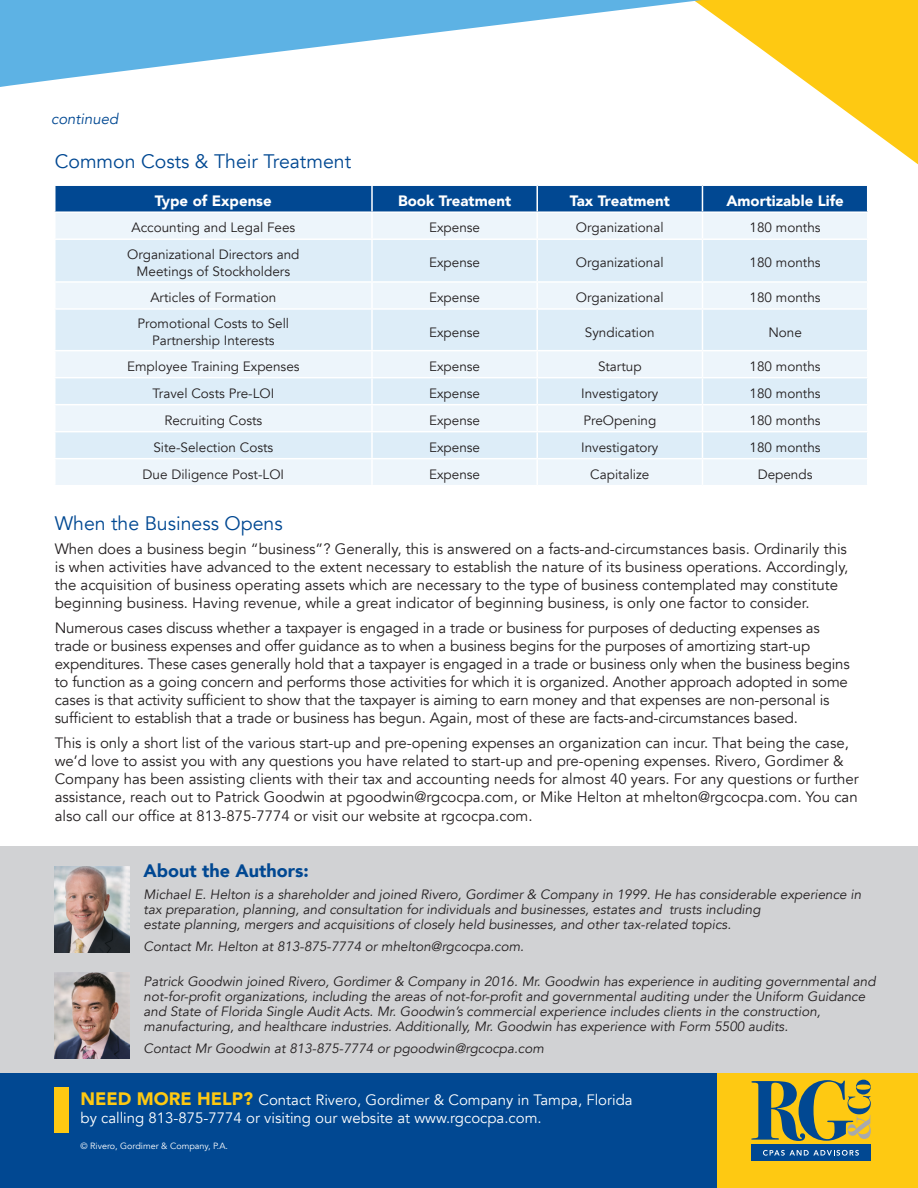
<style>
.page{position:relative;width:918px;height:1188px;background:#fff}
.page>*{position:absolute;margin:0;border:0;box-sizing:border-box;transform-origin:0 0}
.t1{font:19.5px "Avenir";color:#014892}
.t2{font:900 18px "Avenir";color:#014892}
.t3{font:15px/18px "Avenir";color:#231f20}
.t4{font:15px/18px "Avenir";color:#fff}
.t5{font:900 15px "Avenir";color:#fff}
.t6{font:italic 15px "Avenir";color:#014892}
.t7{font:italic 13.5px/15px "Avenir";color:#231f20}
.t8{font:13.5px/17.2px "Avenir";color:#231f20;text-align:center}
.t9{font:9px "Avenir";color:#fff}
.s1{font-weight:900;font-size:18px;color:#fec912}
</style>
<div class="page">
<div style="left:0;top:847px;width:918px;height:341px;background:#d1d2d4"></div>
<div style="left:0;top:1074px;width:918px;height:114px;background:#014892"></div>
<div style="left:717px;top:1074px;width:201px;height:114px;background:#fec912"></div>
<div style="left:751px;top:1144px;width:119px;height:17px;background:#014892"></div>
<svg style="left:751px;top:1080px;width:120px;height:61px"></svg>
<svg style="left:763px;top:1150px;width:96px;height:6px"></svg>
<svg style="left:814px;top:0;width:104px;height:165px"></svg>
<svg style="left:0;top:0;width:814px;height:88px"></svg>
<div style="left:54px;top:1087px;width:14px;height:46px;background:#fec912"></div>
<div style="left:56px;top:459px;width:811px;height:26px;background:#edf5fb"></div>
<svg style="left:56px;top:240px;width:811px;height:218px;background:#e3f0f9"></svg>
<hr style="left:371px;top:240px;width:2px;height:41px;background:#fff">
<hr style="left:536px;top:240px;width:2px;height:41px;background:#fff">
<hr style="left:702px;top:240px;width:1px;height:41px;background:#fff">
<hr style="left:54px;top:281px;width:318px;height:2px;background:#fff">
<hr style="left:372px;top:281px;width:165px;height:2px;background:#fff">
<hr style="left:371px;top:283px;width:2px;height:25px;background:#fff">
<hr style="left:537px;top:281px;width:165px;height:2px;background:#fff">
<hr style="left:536px;top:283px;width:2px;height:25px;background:#fff">
<hr style="left:702px;top:281px;width:166px;height:2px;background:#fff">
<svg style="left:702px;top:283px;width:1px;height:25px"></svg>
<hr style="left:54px;top:308px;width:318px;height:2px;background:#fff">
<hr style="left:372px;top:308px;width:165px;height:2px;background:#fff">
<hr style="left:371px;top:310px;width:2px;height:40px;background:#fff">
<hr style="left:537px;top:308px;width:165px;height:2px;background:#fff">
<hr style="left:536px;top:310px;width:2px;height:40px;background:#fff">
<hr style="left:702px;top:308px;width:166px;height:2px;background:#fff">
<hr style="left:702px;top:310px;width:1px;height:40px;background:#fff">
<hr style="left:54px;top:350px;width:318px;height:1px;background:#fff">
<hr style="left:372px;top:350px;width:165px;height:1px;background:#fff">
<hr style="left:371px;top:351px;width:2px;height:26px;background:#fff">
<hr style="left:537px;top:350px;width:165px;height:1px;background:#fff">
<hr style="left:536px;top:351px;width:2px;height:26px;background:#fff">
<hr style="left:702px;top:350px;width:166px;height:1px;background:#fff">
<hr style="left:54px;top:377px;width:318px;height:1px;background:#fff">
<hr style="left:372px;top:377px;width:165px;height:1px;background:#fff">
<hr style="left:371px;top:378px;width:2px;height:26px;background:#fff">
<hr style="left:537px;top:377px;width:165px;height:1px;background:#fff">
<hr style="left:536px;top:378px;width:2px;height:26px;background:#fff">
<hr style="left:702px;top:377px;width:166px;height:1px;background:#fff">
<hr style="left:54px;top:404px;width:318px;height:1px;background:#fff">
<hr style="left:372px;top:404px;width:165px;height:1px;background:#fff">
<hr style="left:371px;top:405px;width:2px;height:26px;background:#fff">
<hr style="left:537px;top:404px;width:165px;height:1px;background:#fff">
<hr style="left:536px;top:405px;width:2px;height:26px;background:#fff">
<hr style="left:702px;top:404px;width:166px;height:1px;background:#fff">
<hr style="left:54px;top:431px;width:318px;height:1px;background:#fff">
<hr style="left:372px;top:431px;width:165px;height:1px;background:#fff">
<hr style="left:371px;top:432px;width:2px;height:26px;background:#fff">
<hr style="left:537px;top:431px;width:165px;height:1px;background:#fff">
<hr style="left:536px;top:432px;width:2px;height:26px;background:#fff">
<hr style="left:702px;top:431px;width:166px;height:1px;background:#fff">
<hr style="left:371px;top:459px;width:2px;height:26px;background:#fff">
<hr style="left:536px;top:459px;width:2px;height:26px;background:#fff">
<svg style="left:702px;top:351px;width:1px;height:134px"></svg>
<svg style="left:55px;top:185px;width:812px;height:53px;background:#7aa0c7"></svg>
<hr style="left:54px;top:211px;width:318px;height:2px;background:#fff">
<hr style="left:372px;top:211px;width:165px;height:2px;background:#fff">
<hr style="left:537px;top:211px;width:165px;height:2px;background:#fff">
<hr style="left:702px;top:211px;width:166px;height:2px;background:#fff">
<img style="left:54px;top:867px;width:76px;height:86px">
<img style="left:54px;top:972px;width:76px;height:87px">
<p class="t6" style="left:51px;top:110px;width:69px">continued</p>
<p class="t1" style="left:55px;top:150px;width:298px">Common Costs &amp; Their Treatment</p>
<p class="t5" style="left:155px;top:188px;width:118px">Type of Expense</p>
<p class="t5" style="left:398px;top:188px;width:115px">Book Treatment</p>
<p class="t5" style="left:570px;top:188px;width:102px">Tax Treatment</p>
<p class="t5" style="left:726px;top:188px;width:119px">Amortizable Life</p>
<p class="t8" style="left:131px;top:219px;width:165px">Accounting and Legal Fees</p>
<p class="t8" style="left:429px;top:219px;width:53px">Expense</p>
<p class="t8" style="left:576px;top:219px;width:89px">Organizational</p>
<p class="t8" style="left:750px;top:219px;width:73px">180 months</p>
<p class="t8" style="left:127px;top:246px;width:174px">Organizational Directors and<br>Meetings of Stockholders</p>
<p class="t8" style="left:429px;top:254px;width:53px">Expense</p>
<p class="t8" style="left:576px;top:254px;width:89px">Organizational</p>
<p class="t8" style="left:750px;top:254px;width:73px">180 months</p>
<p class="t8" style="left:150px;top:289px;width:127px">Articles of Formation</p>
<p class="t8" style="left:429px;top:289px;width:53px">Expense</p>
<p class="t8" style="left:576px;top:289px;width:89px">Organizational</p>
<p class="t8" style="left:750px;top:289px;width:73px">180 months</p>
<p class="t8" style="left:138px;top:315px;width:153px">Promotional Costs to Sell</p>
<p class="t8" style="left:152px;top:332px;width:124px">Partnership Interests</p>
<p class="t8" style="left:429px;top:324px;width:53px">Expense</p>
<p class="t8" style="left:585px;top:324px;width:71px">Syndication</p>
<p class="t8" style="left:768px;top:324px;width:35px">None</p>
<p class="t8" style="left:127px;top:358px;width:174px">Employee Training Expenses</p>
<p class="t8" style="left:429px;top:358px;width:53px">Expense</p>
<p class="t8" style="left:598px;top:358px;width:45px">Startup</p>
<p class="t8" style="left:750px;top:358px;width:73px">180 months</p>
<p class="t8" style="left:152px;top:385px;width:123px">Travel Costs Pre-LOI</p>
<p class="t8" style="left:429px;top:385px;width:53px">Expense</p>
<p class="t8" style="left:581px;top:385px;width:79px">Investigatory</p>
<p class="t8" style="left:750px;top:385px;width:73px">180 months</p>
<p class="t8" style="left:164px;top:412px;width:99px">Recruiting Costs</p>
<p class="t8" style="left:429px;top:412px;width:53px">Expense</p>
<p class="t8" style="left:583px;top:412px;width:75px">PreOpening</p>
<p class="t8" style="left:750px;top:412px;width:73px">180 months</p>
<p class="t8" style="left:153px;top:439px;width:121px">Site-Selection Costs</p>
<p class="t8" style="left:429px;top:439px;width:53px">Expense</p>
<p class="t8" style="left:581px;top:439px;width:79px">Investigatory</p>
<p class="t8" style="left:750px;top:439px;width:73px">180 months</p>
<p class="t8" style="left:143px;top:466px;width:143px">Due Diligence Post-LOI</p>
<p class="t8" style="left:429px;top:466px;width:53px">Expense</p>
<p class="t8" style="left:590px;top:466px;width:61px">Capitalize</p>
<p class="t8" style="left:758px;top:466px;width:56px">Depends</p>
<p class="t1" style="left:55px;top:511px;width:229px">When the Business Opens</p>
<p class="t3" style="left:55px;top:540px;width:795px">When does a business begin “business”? Generally, this is answered on a facts-and-circumstances basis. Ordinarily this is when activities have advanced to the extent necessary to establish the nature of its business operations. Accordingly, the acquisition of business operating assets which are necessary to the type of business contemplated may constitute beginning business. Having revenue, while a great indicator of beginning business, is only one factor to consider.</p>
<p class="t3" style="left:55px;top:619px;width:797px">Numerous cases discuss whether a taxpayer is engaged in a trade or business for purposes of deducting expenses as trade or business expenses and offer guidance as to when a business begins for the purposes of amortizing start-up expenditures. These cases generally hold that a taxpayer is engaged in a trade or business only when the business begins to function as a going concern and performs those activities for which it is organized. Another approach adopted in some cases is that activity sufficient to show that the taxpayer is aiming to earn money and that expenses are non-personal is sufficient to establish that a trade or business has begun. Again, most of these are facts-and-circumstances based.</p>
<p class="t3" style="left:55px;top:734px;width:806px">This is only a short list of the various start-up and pre-opening expenses an organization can incur. That being the case, we’d love to assist you with any questions you have related to start-up and pre-opening expenses. Rivero, Gordimer &amp; Company has been assisting clients with their tax and accounting needs for almost 40 years. For any questions or further assistance, reach out to Patrick Goodwin at pgoodwin@rgcocpa.com, or Mike Helton at mhelton@rgcocpa.com. You can</p>
<p class="t3" style="left:55px;top:807px;width:479px">also call our office at 813-875-7774 or visit our website at rgcocpa.com.</p>
<p class="t2" style="left:144px;top:855px;width:167px">About the Authors:</p>
<p class="t7" style="left:144px;top:887px;width:719px">Michael E. Helton is a shareholder and joined Rivero, Gordimer &amp; Company in 1999. He has considerable experience in tax preparation, planning, and consultation for individuals and businesses, estates and trusts including<br>estate planning, mergers and acquisitions of closely held businesses, and other tax-related topics.</p>
<p class="t7" style="left:144px;top:939px;width:382px">Contact Mr. Helton at 813-875-7774 or mhelton@rgcocpa.com.</p>
<p class="t7" style="left:144px;top:974px;width:734px">Patrick Goodwin joined Rivero, Gordimer &amp; Company in 2016. Mr. Goodwin has experience in auditing governmental and not-for-profit organizations, including the areas of not-for-profit and governmental auditing under the Uniform Guidance and State of Florida Single Audit Acts. Mr. Goodwin’s commercial experience includes clients in the construction, manufacturing, and healthcare industries. Additionally, Mr. Goodwin has experience with Form 5500 audits.</p>
<p class="t7" style="left:144px;top:1041px;width:402px">Contact Mr Goodwin at 813-875-7774 or pgoodwin@rgcocpa.com</p>
<p class="t4" style="left:81px;top:1091px;width:554px"><span class="s1">NEED MORE HELP?</span> Contact Rivero, Gordimer &amp; Company in Tampa, Florida by calling 813-875-7774 or visiting our website at www.rgcocpa.com.</p>
<p class="t9" style="left:81px;top:1140px;width:149px">© Rivero, Gordimer &amp; Company, P.A.</p>
</div>
